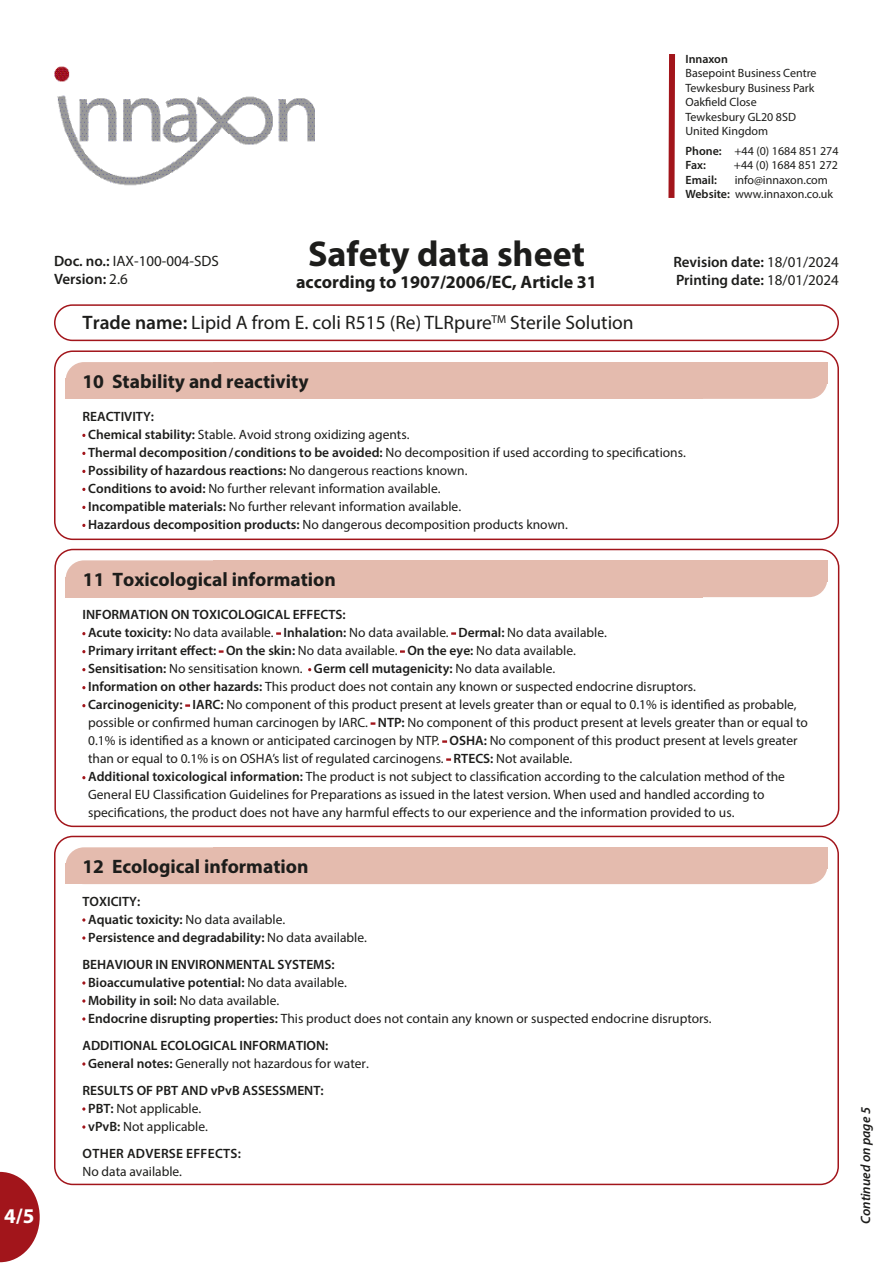
<style>
.page{position:relative;width:893px;height:1263px;background:#fff}
.page>*{position:absolute;margin:0;border:0;box-sizing:border-box;transform-origin:0 0}
.t1{font:700 36px "Myriad Pro";color:#1d1d1b}
.t2{font:700 21px "Myriad Pro";color:#fff}
.t3{font:700 19.5px "Myriad Pro";color:#1d1d1b}
.t4{font:19.5px "Myriad Pro";color:#1d1d1b}
.t5{font:700 18px "Myriad Pro";color:#1d1d1b}
.t6{font:600 15px/18px "Myriad Pro";color:#1d1d1b}
.t7{font:15px/18px "Myriad Pro";color:#1d1d1b}
.t8{font:13.5px/18px "Myriad Pro";color:#1d1d1b}
.t9{font:600 13.5px "Myriad Pro";color:#1d1d1b}
.t10{font:600 13.5px/18px "Myriad Pro";letter-spacing:.02em;color:#1d1d1b}
.t11{font:italic 600 13.5px "Myriad Pro";color:#1d1d1b}
.t12{font:12px/14.4px "Myriad Pro";color:#1d1d1b}
.t13{font:600 12px "Myriad Pro";color:#1d1d1b}
.s1{font-weight:600}
.s2{font-weight:400}
.s3{color:#a2151b}
.s4{font-weight:400;color:#a2151b}
</style>
<div class="page">
<img style="left:54px;top:67px;width:261px;height:118px">
<svg style="left:668px;top:54px;width:8px;height:144px"></svg>
<div style="left:54px;top:304px;width:785px;height:37px;border:2px solid #a2151b;border-radius:18px"></div>
<div style="left:54px;top:350px;width:785px;height:190px;border:2px solid #a2151b;border-radius:18px"></div>
<div style="left:66px;top:362px;width:761px;height:37px;background:#e4bbae;border-radius:18px"></div>
<div style="left:66px;top:379px;width:637px;height:20px;background:#e4bbae"></div>
<div style="left:54px;top:549px;width:785px;height:278px;border:2px solid #a2151b;border-radius:18px"></div>
<div style="left:66px;top:560px;width:761px;height:37px;background:#e4bbae;border-radius:18px"></div>
<div style="left:66px;top:577px;width:637px;height:20px;background:#e4bbae"></div>
<div style="left:54px;top:836px;width:785px;height:349px;border:2px solid #a2151b;border-radius:18px"></div>
<div style="left:66px;top:847px;width:761px;height:37px;background:#e4bbae;border-radius:18px"></div>
<div style="left:66px;top:864px;width:637px;height:20px;background:#e4bbae"></div>
<svg style="left:0;top:1172px;width:40px;height:90px"></svg>
<p class="t2" style="left:4px;top:1202px;width:32px">4/5</p>
<p class="t13" style="left:685px;top:51px;width:44px">Innaxon</p>
<p class="t12" style="left:685px;top:66px;width:133px">Basepoint Business Centre<br>Tewkesbury Business Park<br>Oakfield Close<br>Tewkesbury GL20 8SD<br>United Kingdom</p>
<p class="t12" style="left:685px;top:143px;width:155px"><span class="s1">Phone:</span> +44 (0) 1684 851 274<br><span class="s1">Fax:</span></p>
<p class="t12" style="left:734px;top:158px;width:106px">+44 (0) 1684 851 272</p>
<p class="t12" style="left:685px;top:172px;width:149px;text-indent:49px">info@innaxon.com<br><span class="s1">Website:</span> www.innaxon.co.uk</p>
<p class="t13" style="left:685px;top:172px;width:33px">Email:</p>
<h1 class="t1" style="left:308px;top:231px;width:278px">Safety data sheet</h1>
<h3 class="t5" style="left:296px;top:270px;width:302px">according to 1907/2006/EC, Article 31</h3>
<p class="t7" style="left:54px;top:252px;width:166px"><span class="s1">Doc. no.:</span> IAX-100-004-SDS<br><span class="s1">Version:</span> 2.6</p>
<p class="t6" style="left:673px;top:252px;width:167px">Revision date: <span class="s2">18/01/2024<br></span>Printing date: <span class="s2">18/01/2024</span></p>
<h3 class="t4" style="left:82px;top:310px;width:553px"><span class="s1">Trade name:</span> Lipid A from E. coli R515 (Re) TLRpure<sup>TM</sup> Sterile Solution</h3>
<p class="t3" style="left:82px;top:368px;width:228px">10 Stability and reactivity</p>
<p class="t9" style="left:82px;top:408px;width:73px">REACTIVITY:</p>
<p class="t8" style="left:82px;top:425px;width:329px"><span class="s3">·</span> <span class="s1">Chemical stability:</span> Stable. Avoid strong oxidizing agents.</p>
<p class="t8" style="left:82px;top:443px;width:605px"><span class="s3">·</span> <span class="s1">Thermal decomposition/conditions to be avoided:</span> No decomposition if used according to specifications.</p>
<p class="t9" style="left:82px;top:462px;width:387px"><span class="s4">·</span> Possibility of hazardous reactions: <span class="s2">No dangerous reactions known.</span></p>
<p class="t8" style="left:82px;top:479px;width:360px"><span class="s3">·</span> <span class="s1">Conditions to avoid:</span> No further relevant information available.</p>
<p class="t8" style="left:82px;top:497px;width:380px"><span class="s3">·</span> <span class="s1">Incompatible materials:</span> No further relevant information available.</p>
<p class="t8" style="left:82px;top:515px;width:487px"><span class="s3">·</span> <span class="s1">Hazardous decomposition products:</span> No dangerous decomposition products known.</p>
<p class="t3" style="left:83px;top:567px;width:255px">11 Toxicological information</p>
<p class="t9" style="left:82px;top:606px;width:265px">INFORMATION ON TOXICOLOGICAL EFFECTS:</p>
<p class="t8" style="left:82px;top:623px;width:526px"><span class="s3">·</span> <span class="s1">Acute toxicity:</span> No data available. <span class="s3">-</span> <span class="s1">Inhalation:</span> No data available. <span class="s3">-</span> <span class="s1">Dermal:</span> No data available.</p>
<p class="t9" style="left:82px;top:642px;width:495px"><span class="s4">·</span> Primary irritant effect: <span class="s4">-</span> On the skin: <span class="s2">No data available.</span> <span class="s4">-</span> On the eye: <span class="s2">No data available.</span></p>
<p class="t8" style="left:82px;top:659px;width:474px"><span class="s3">·</span> <span class="s1">Sensitisation:</span> No sensitisation known. <span class="s3">·</span> <span class="s1">Germ cell mutagenicity:</span> No data available.</p>
<p class="t8" style="left:82px;top:677px;width:615px"><span class="s3">·</span> <span class="s1">Information on other hazards:</span> This product does not contain any known or suspected endocrine disruptors.</p>
<p class="t8" style="left:88px;top:695px;width:721px;text-indent:-6px"><span class="s3">·</span> <span class="s1">Carcinogenicity:</span> <span class="s3">-</span> <span class="s1">IARC:</span> No component of this product present at levels greater than or equal to 0.1% is identified as probable, possible or confirmed human carcinogen by IARC. <span class="s3">-</span> <span class="s1">NTP:</span> No component of this product present at levels greater than or equal to 0.1% is identified as a known or anticipated carcinogen by NTP. <span class="s3">-</span> <span class="s1">OSHA:</span> No component of this product present at levels greater than or equal to 0.1% is on OSHA’s list of regulated carcinogens. <span class="s3">-</span> <span class="s1">RTECS:</span> Not available.</p>
<p class="t8" style="left:88px;top:767px;width:698px;text-indent:-6px"><span class="s3">·</span> <span class="s1">Additional toxicological information:</span> The product is not subject to classification according to the calculation method of the<br>General EU Classification Guidelines for Preparations as issued in the latest version. When used and handled according to specifications, the product does not have any harmful effects to our experience and the information provided to us.</p>
<p class="t3" style="left:82px;top:854px;width:228px">12 Ecological information</p>
<p class="t9" style="left:82px;top:892px;width:59px">TOXICITY:</p>
<p class="t9" style="left:82px;top:910px;width:204px"><span class="s4">·</span> Aquatic toxicity: <span class="s2">No data available.</span></p>
<p class="t9" style="left:82px;top:928px;width:286px"><span class="s4">·</span> Persistence and degradability: <span class="s2">No data available.</span></p>
<p class="t9" style="left:82px;top:955px;width:254px">BEHAVIOUR IN ENVIRONMENTAL SYSTEMS:</p>
<p class="t9" style="left:82px;top:973px;width:266px"><span class="s4">·</span> Bioaccumulative potential: <span class="s2">No data available.</span></p>
<p class="t8" style="left:82px;top:991px;width:198px"><span class="s3">·</span> <span class="s1">Mobility in soil:</span> No data available.</p>
<p class="t8" style="left:82px;top:1009px;width:631px"><span class="s3">·</span> <span class="s1">Endocrine disrupting properties:</span> This product does not contain any known or suspected endocrine disruptors.</p>
<p class="t9" style="left:82px;top:1036px;width:247px">ADDITIONAL ECOLOGICAL INFORMATION:</p>
<p class="t8" style="left:82px;top:1054px;width:288px"><span class="s3">·</span> <span class="s1">General notes:</span> Generally not hazardous for water.</p>
<p class="t9" style="left:82px;top:1081px;width:243px">RESULTS OF PBT AND vPvB ASSESSMENT:</p>
<p class="t8" style="left:82px;top:1099px;width:120px"><span class="s3">·</span> <span class="s1">PBT:</span> Not applicable.</p>
<p class="t8" style="left:82px;top:1117px;width:127px"><span class="s3">·</span> <span class="s1">vPvB:</span> Not applicable.</p>
<p class="t10" style="left:82px;top:1144px;width:160px">OTHER ADVERSE EFFECTS:<br><span class="s2">No data available.</span></p>
<p class="t11" style="left:857px;top:1224px;width:118px;rotate:-90deg">Continued on page 5</p>
</div>
